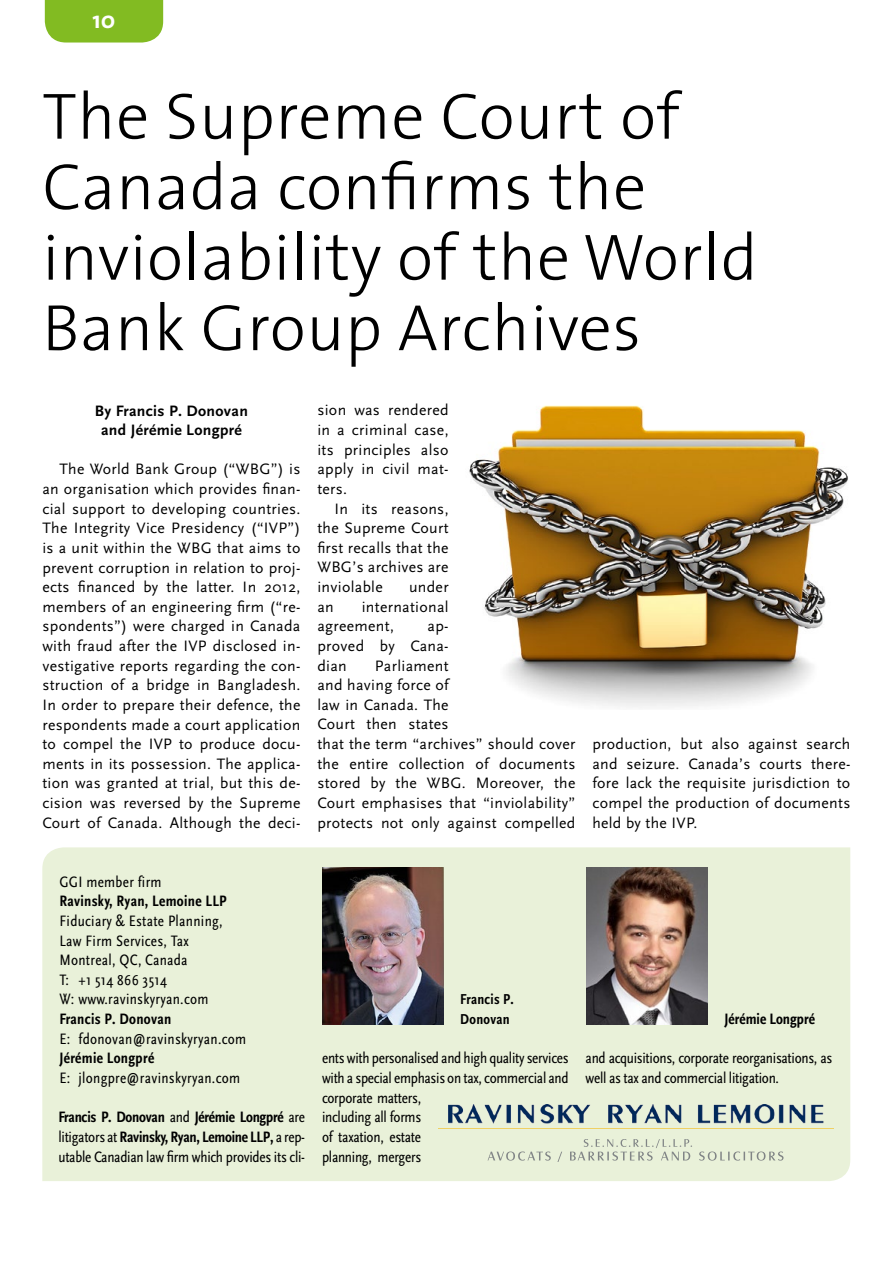
<style>
.page{position:relative;width:893px;height:1263px;background:#fff}
.page>*{position:absolute;margin:0;border:0;box-sizing:border-box;transform-origin:0 0}
.t1{font:300 66px/70.5px "The Sans";letter-spacing:.01em;color:#000}
.t2{font:700 24px "The Sans";color:#fff}
.t3{font:15.75px/19.6px "Scala Sans Pro";letter-spacing:.02em;color:#000;text-align:justify}
.t4{font:condensed 15.75px/19.6px "Scala Sans Pro";letter-spacing:-.015em;color:#000}
.t5{font:condensed 15.75px/19.6px "Scala Sans Pro";letter-spacing:.02em;color:#000}
.t6{font:700 condensed 15.75px "Scala Sans Pro";letter-spacing:.02em;color:#000}
.t7{font:700 15.75px/19.6px "Scala Sans Pro";letter-spacing:.02em;color:#000;text-align:center}
.t8{font:700 condensed 15.75px "Scala Sans Pro";color:#000}
.t9{font:700 condensed 15px/19.6px "Scala Sans Pro";letter-spacing:.02em;color:#000}
.s1{font-weight:700}
</style>
<div class="page">
<div style="left:45px;top:0;width:118px;height:43px;background:#82bb22"></div>
<div style="left:42px;top:847px;width:808px;height:334px;background:#e9f1d9"></div>
<img style="left:323px;top:867px;width:120px;height:157px">
<svg style="left:488px;top:1151px;width:63px;height:9px"></svg>
<svg style="left:557px;top:1151px;width:5px;height:10px"></svg>
<svg style="left:570px;top:1139px;width:122px;height:21px;background:#d6ddca"></svg>
<svg style="left:699px;top:1151px;width:84px;height:9px"></svg>
<img style="left:438px;top:1105px;width:395px;height:23px">
<img style="left:587px;top:867px;width:120px;height:157px">
<img style="left:469px;top:405px;width:379px;height:303px">
<h2 class="t2" style="left:93px;top:-1px;width:24px">10</h2>
<h1 class="t1" style="left:42px;top:79px;width:717px">The Supreme Court of<br>Canada confirms the inviolability of the World<br>Bank Group Archives</h1>
<p class="t7" style="left:95px;top:401px;width:155px">By Francis P. Donovan and Jérémie Longpré</p>
<p class="t3" style="left:42px;top:459px;width:259px;text-indent:17px">The World Bank Group (“WBG”) is an organisation which provides finan&shy;cial support to developing countries.<br>The Integrity Vice Presidency (“IVP”) is a unit within the WBG that aims to prevent corruption in relation to proj&shy;ects financed by the latter. In 2012, members of an engineering firm (“re&shy;spondents”) were charged in Canada with fraud after the IVP disclosed in&shy;vestigative reports regarding the con&shy;struction of a bridge in Bangladesh.<br>In order to prepare their defence, the respondents made a court application to compel the IVP to produce docu&shy;ments in its possession. The applica&shy;tion was granted at trial, but this de&shy;cision was reversed by the Supreme Court of Canada. Although the deci-</p>
<p class="t3" style="left:317px;top:400px;width:133px">sion was rendered in a criminal case, its principles also apply in civil mat&shy;ters.</p>
<p class="t3" style="left:317px;top:499px;width:133px;text-indent:17px">In its reasons, the Supreme Court first recalls that the WBG’s archives are inviolable</p>
<p class="t3" style="left:409px;top:577px;width:41px">under</p>
<p class="t3" style="left:317px;top:597px;width:133px;text-indent:44px">international agreement,</p>
<p class="t3" style="left:317px;top:597px;width:18px">an</p>
<p class="t3" style="left:317px;top:616px;width:133px;text-indent:110px">ap&shy;proved by Cana&shy;dian</p>
<p class="t3" style="left:317px;top:656px;width:259px;text-align:left;text-indent:57px">Parliament<br>and having force of<br>law in Canada. The<br>Court then states<br>that the term “archives” should cover the entire collection of documents stored by the WBG. Moreover, the<br>Court emphasises that “inviolability” protects not only against compelled</p>
<p class="t3" style="left:592px;top:734px;width:259px">production, but also against search and seizure. Canada’s courts there&shy;fore lack the requisite jurisdiction to compel the production of documents held by the IVP.</p>
<p class="t5" style="left:59px;top:872px;width:104px">GGI member firm</p>
<p class="t6" style="left:59px;top:892px;width:169px">Ravinsky, Ryan, Lemoine LLP</p>
<p class="t5" style="left:59px;top:911px;width:165px">Fiduciary &amp; Estate Planning,<br>Law Firm Services, Tax<br>Montreal, QC, Canada<br>T: +1 514 866 3514<br>W: www.ravinskyryan.com</p>
<p class="t6" style="left:59px;top:1010px;width:114px">Francis P. Donovan</p>
<p class="t5" style="left:59px;top:1029px;width:188px">E: fdonovan@ravinskyryan.com</p>
<p class="t6" style="left:59px;top:1049px;width:96px">Jérémie Longpré</p>
<p class="t5" style="left:59px;top:1068px;width:182px">E: jlongpre@ravinskyryan.com</p>
<p class="t4" style="left:58px;top:1107px;width:248px;text-align:justify"><span class="s1">Francis P. Donovan</span> and <span class="s1">Jérémie Longpré</span> are litigators at <span class="s1">Ravinsky, Ryan, Lemoine LLP,</span> a rep&shy;utable Canadian law firm which provides its cli-</p>
<p class="t9" style="left:460px;top:990px;width:55px">Francis P.<br>Donovan</p>
<p class="t8" style="left:724px;top:1010px;width:92px">Jérémie Longpré</p>
<p class="t4" style="left:322px;top:1048px;width:248px">ents with personalised and high quality services with a special emphasis on tax, commercial and corporate matters,<br>including all forms<br>of taxation, estate<br>planning, mergers</p>
<p class="t4" style="left:586px;top:1048px;width:248px">and acquisitions, corporate reorganisations, as well as tax and commercial litigation.</p>
</div>
